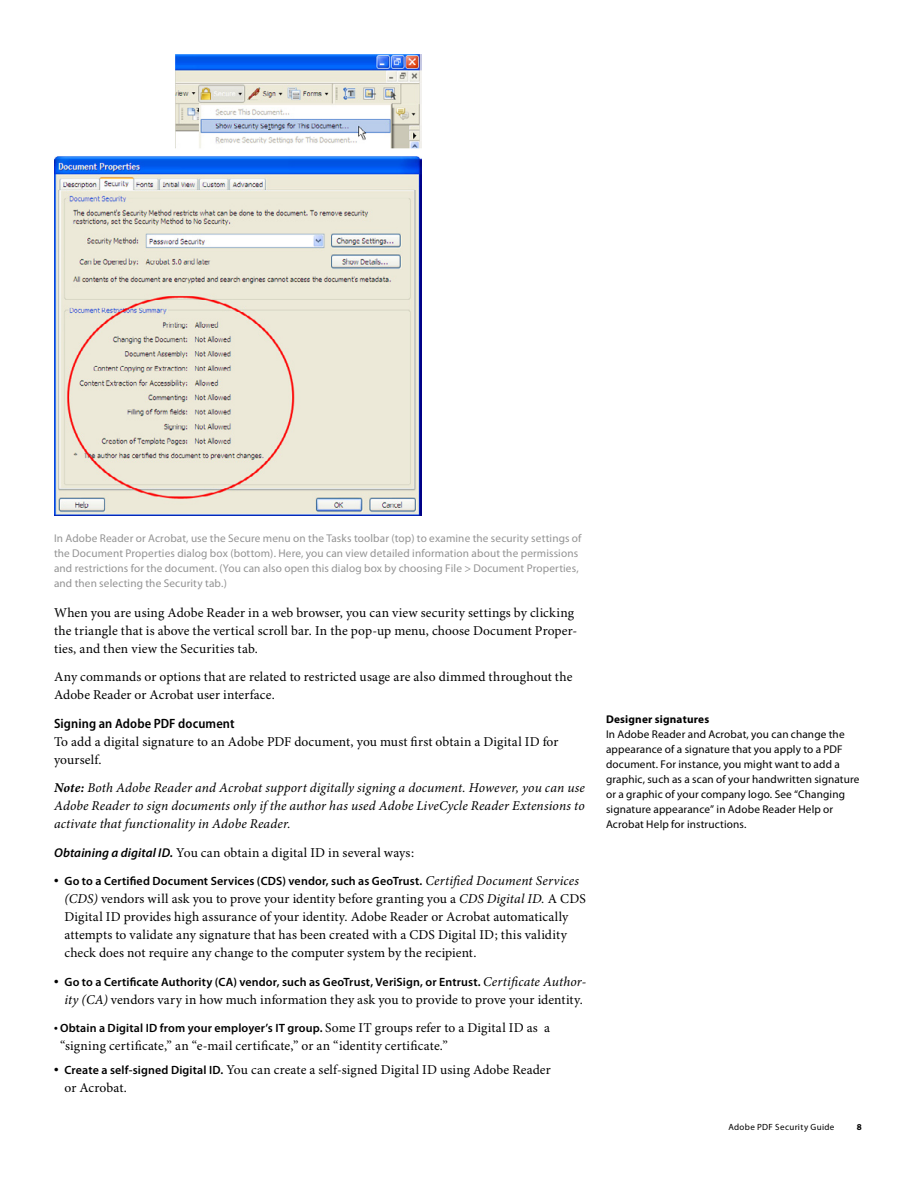
<style>
.page{position:relative;width:918px;height:1188px;background:#fff}
.page>*{position:absolute;margin:0;border:0;box-sizing:border-box;transform-origin:0 0}
.Text__Bulleted_Text{font:13.5px/18px "Minion Pro";letter-spacing:.005em;color:#000}
.Text{font:13.5px/18px "Minion Pro";letter-spacing:.01em;color:#000}
.t1{font:italic 13.5px/18px "Minion Pro";letter-spacing:.01em;color:#000;text-align:justify}
.Sidebar__Bullet{font:13.5px "Minion Pro";letter-spacing:.015em;color:#000}
.Text__Subhead{font:600 semi-condensed 13.5px "Myriad Pro";letter-spacing:.01em;color:#000}
.Text__Bulleted_Text-2{font:600 12px "Myriad Pro";letter-spacing:.01em;color:#000}
.Sidebar__Bullet-2{font:600 12px "Myriad Pro";letter-spacing:.015em;color:#000}
.t2{font:11.25px/15px "Myriad Pro";letter-spacing:.015em;color:#939393}
.Sidebar{font:11.25px/15px "Myriad Pro";letter-spacing:.01em;color:#000}
.Sidebar__Header{font:700 11.25px "Myriad Pro";letter-spacing:.015em;color:#000}
.t3{font:9px "Myriad Pro";letter-spacing:.04em;color:#000}
.t4{font:700 9px "Myriad Pro";color:#000}
.s1{font-weight:700}
.s2{font-family:"Myriad Pro";font-weight:600;font-style:italic;font-size:12.75px}
.s3{font-family:"Minion Std";font-weight:900;font-size:13.5px}
.s4{font-family:"Minion Pro";font-weight:400;font-style:italic;font-size:13.5px}
.s5{font-style:italic}
.s6{font-family:"Minion Std";font-weight:900;font-size:11.25px}
.s7{font-family:"Minion Pro";font-weight:400;font-size:13.5px}
.s8{font-family:"Minion Std";font-weight:900}
.s9{font-family:"Myriad Pro";font-weight:600;font-size:12px}
</style>
<div class="page">
<img style="left:54px;top:54px;width:367px;height:461px">
<p class="t2" style="left:54px;top:531px;width:529px">In Adobe Reader or Acrobat, use the Secure menu on the Tasks toolbar (top) to examine the security settings of the Document Properties dialog box (bottom). Here, you can view detailed information about the permissions and restrictions for the document. (You can also open this dialog box by choosing File &gt; Document Properties, and then selecting the Security tab.)</p>
<p class="Text" style="left:54px;top:604px;width:525px">When you are using Adobe Reader in a web browser, you can view security settings by clicking the triangle that is above the vertical scroll bar. In the pop-up menu, choose Document Proper&shy;ties, and then view the Securities tab.</p>
<p class="Text" style="left:54px;top:668px;width:520px">Any commands or options that are related to restricted usage are also dimmed throughout the<br>Adobe Reader or Acrobat user interface.</p>
<p class="Text__Subhead" style="left:54px;top:716px;width:182px">Signing an Adobe PDF document</p>
<p class="Text" style="left:54px;top:733px;width:506px">To add a digital signature to an Adobe PDF document, you must first obtain a Digital ID for yourself.</p>
<p class="t1" style="left:54px;top:779px;width:532px"><span class="s1">Note:</span> Both Adobe Reader and Acrobat support digitally signing a document. However, you can use Adobe Reader to sign documents only if the author has used Adobe LiveCycle Reader Extensions to activate that functionality in Adobe Reader.</p>
<p class="Text" style="left:54px;top:844px;width:362px"><span class="s2">Obtaining a digital ID.</span> You can obtain a digital ID in several ways:</p>
<p class="Text__Bulleted_Text-2" style="left:54px;top:874px;width:527px"><span class="s3">•</span> Go to a Certified Document Services (CDS) vendor, such as GeoTrust. <span class="s4">Certified Document Services</span></p>
<p class="Text__Bulleted_Text" style="left:64px;top:890px;width:523px"><span class="s5">(CDS)</span> vendors will ask you to prove your identity before granting you a <span class="s5">CDS Digital ID.</span> A CDS Digital ID provides high assurance of your identity. Adobe Reader or Acrobat automatically attempts to validate any signature that has been created with a CDS Digital ID; this validity check does not require any change to the computer system by the recipient.</p>
<p class="Text__Bulleted_Text-2" style="left:54px;top:975px;width:534px"><span class="s3">•</span> Go to a Certificate Authority (CA) vendor, such as GeoTrust, VeriSign, or Entrust. <span class="s4">Certificate Author-</span></p>
<p class="Text__Bulleted_Text" style="left:64px;top:991px;width:520px"><span class="s5">ity (CA)</span> vendors vary in how much information they ask you to provide to prove your identity.</p>
<p class="Sidebar__Bullet-2" style="left:54px;top:1021px;width:497px"><span class="s6">•</span> Obtain a Digital ID from your employer’s IT group. <span class="s7">Some IT groups refer to a Digital ID as a</span></p>
<p class="Sidebar__Bullet" style="left:60px;top:1038px;width:389px">“signing certificate,” an “e-mail certificate,” or an “identity certificate.”</p>
<p class="Text__Bulleted_Text" style="left:64px;top:1061px;width:488px;text-indent:-10px"><span class="s8">•</span> <span class="s9">Create a self-signed Digital ID.</span> You can create a self-signed Digital ID using Adobe Reader or Acrobat.</p>
<p class="Sidebar__Header" style="left:606px;top:712px;width:105px">Designer signatures</p>
<p class="Sidebar" style="left:606px;top:727px;width:255px">In Adobe Reader and Acrobat, you can change the appearance of a signature that you apply to a PDF document. For instance, you might want to add a graphic, such as a scan of your handwritten signature or a graphic of your company logo. See “Changing signature appearance” in Adobe Reader Help or Acrobat Help for instructions.</p>
<p class="t3" style="left:728px;top:1122px;width:108px">Adobe PDF Security Guide</p>
<p class="t4" style="left:857px;top:1122px;width:6px">8</p>
</div>
